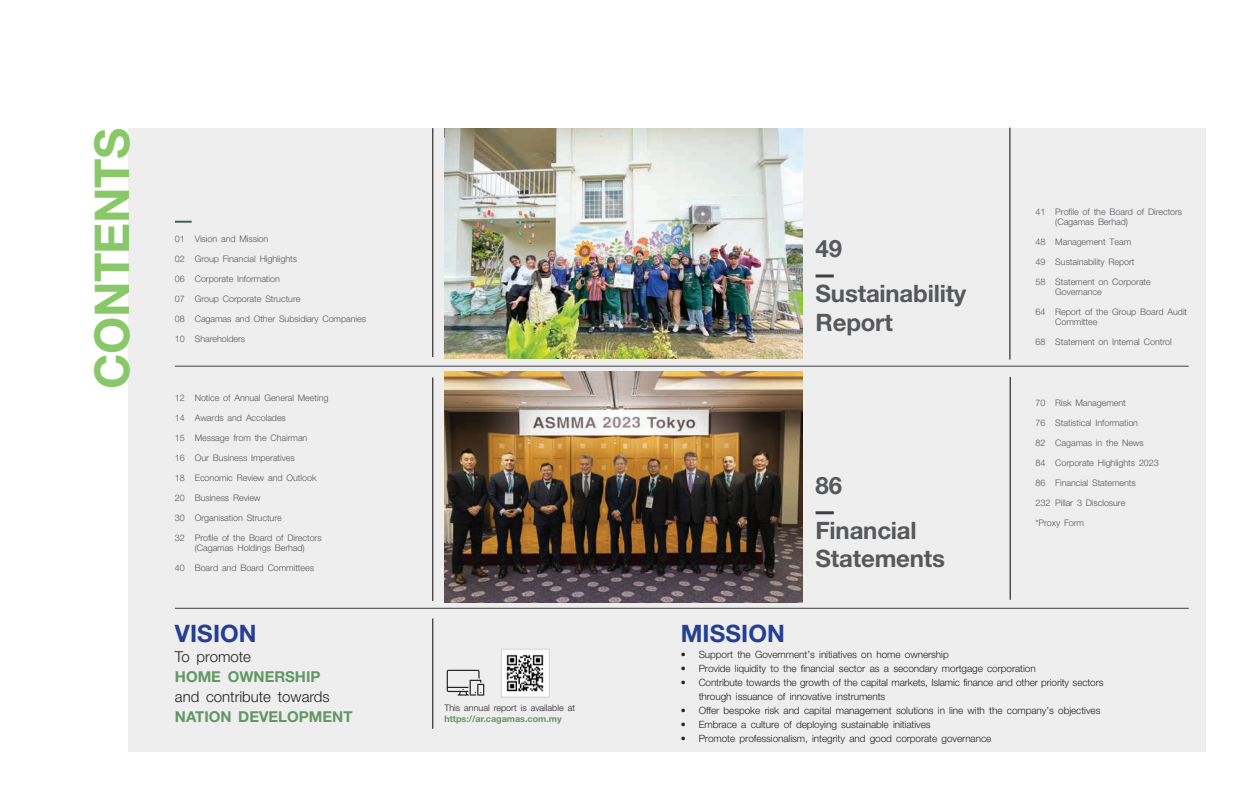
<style>
.page{position:relative;width:1248px;height:794px;background:#fff}
.page>*{position:absolute;margin:0;border:0;box-sizing:border-box;transform-origin:0 0}
.t1{font:700 48px "Helvetica Neue LT Std";letter-spacing:-.015em;color:#89c869}
.CHB23_Body{font:700 24px/28.8px "Helvetica Neue LT Std";letter-spacing:-.01em;color:#57585a}
.t2{font:700 24px "Helvetica Neue LT Std";letter-spacing:.005em;color:#243f93}
.t3{font:700 15px/20px "Helvetica Neue LT Std";color:#639765}
.t4{font:300 10px/14px "Helvetica Neue LT Std";letter-spacing:-.01em;color:#231f20}
.CHB23_Body-2{font:300 9px/10px "Helvetica Neue LT Std";letter-spacing:-.01em;color:#57585a}
.t5{font:300 9px/10.8px "Helvetica Neue LT Std";color:#231f20}
.s1{font-weight:300;color:#231f20}
.s2{font-weight:700;color:#639765}
</style>
<div class="page">
<div style="left:128px;top:128px;width:1077px;height:623px;background:#eeeeef"></div>
<img style="left:444px;top:372px;width:358px;height:230px">
<img style="left:444px;top:128px;width:358px;height:231px">
<svg style="left:175px;top:221px;width:17px;height:2px"></svg>
<hr style="left:175px;top:366px;width:1013px;height:1px;background:#3f3f42">
<hr style="left:175px;top:608px;width:1013px;height:1px;background:#3f3f42">
<hr style="left:432px;top:128px;width:1px;height:229px;background:#040503">
<hr style="left:432px;top:377px;width:1px;height:224px;background:#040503">
<hr style="left:432px;top:618px;width:1px;height:111px;background:#040503">
<hr style="left:815px;top:274px;width:18px;height:3px;background:#3f3f42">
<hr style="left:815px;top:511px;width:18px;height:3px;background:#3f3f42">
<hr style="left:1009px;top:377px;width:1px;height:223px;background:#040503">
<hr style="left:1009px;top:128px;width:1px;height:231px;background:#040503">
<svg style="left:446px;top:670px;width:38px;height:25px"></svg>
<img style="left:503px;top:650px;width:44px;height:45px">
<div style="left:501px;top:648px;width:48px;height:49px;border:1px solid #d1d2d4"></div>
<p class="t1" style="left:82px;top:389px;width:263px;rotate:-90deg">CONTENTS</p>
<p class="CHB23_Body-2" style="left:175px;top:234px;width:95px">01 Vision and Mission</p>
<p class="CHB23_Body-2" style="left:175px;top:254px;width:124px">02 Group Financial Highlights</p>
<p class="CHB23_Body-2" style="left:175px;top:274px;width:106px">06 Corporate Information</p>
<p class="CHB23_Body-2" style="left:175px;top:294px;width:127px">07 Group Corporate Structure</p>
<p class="CHB23_Body-2" style="left:175px;top:314px;width:193px">08 Cagamas and Other Subsidiary Companies</p>
<p class="CHB23_Body-2" style="left:175px;top:334px;width:72px">10 Shareholders</p>
<p class="CHB23_Body-2" style="left:175px;top:393px;width:155px">12 Notice of Annual General Meeting</p>
<p class="CHB23_Body-2" style="left:175px;top:413px;width:113px">14 Awards and Accolades</p>
<p class="CHB23_Body-2" style="left:175px;top:433px;width:134px">15 Message from the Chairman</p>
<p class="CHB23_Body-2" style="left:175px;top:453px;width:121px">16 Our Business Imperatives</p>
<p class="CHB23_Body-2" style="left:175px;top:473px;width:143px">18 Economic Review and Outlook</p>
<p class="CHB23_Body-2" style="left:175px;top:493px;width:87px">20 Business Review</p>
<p class="CHB23_Body-2" style="left:175px;top:513px;width:108px">30 Organisation Structure</p>
<p class="CHB23_Body-2" style="left:175px;top:533px;width:148px;text-align:center">32 Profile of the Board of Directors (Cagamas Holdings Berhad)</p>
<p class="CHB23_Body-2" style="left:175px;top:563px;width:141px">40 Board and Board Committees</p>
<p class="t2" style="left:175px;top:618px;width:83px">VISION</p>
<p class="t3" style="left:175px;top:646px;width:179px"><span class="s1">To promote<br></span>HOME OWNERSHIP<br><span class="s1">and contribute towards<br></span>NATION DEVELOPMENT</p>
<p class="t5" style="left:444px;top:702px;width:132px">This annual report is available at <span class="s2">https://ar.cagamas.com.my</span></p>
<p class="CHB23_Body" style="left:815px;top:233px;width:28px">49</p>
<p class="CHB23_Body" style="left:815px;top:278px;width:152px">Sustainability<br>Report</p>
<p class="CHB23_Body" style="left:815px;top:470px;width:28px">86</p>
<p class="CHB23_Body" style="left:815px;top:515px;width:131px">Financial<br>Statements</p>
<p class="CHB23_Body-2" style="left:1055px;top:207px;width:128px;text-indent:-20px">41 Profile of the Board of Directors (Cagamas Berhad)</p>
<p class="CHB23_Body-2" style="left:1035px;top:237px;width:97px">48 Management Team</p>
<p class="CHB23_Body-2" style="left:1035px;top:257px;width:101px">49 Sustainability Report</p>
<p class="CHB23_Body-2" style="left:1055px;top:277px;width:97px;text-indent:-20px">58 Statement on Corporate<br>Governance</p>
<p class="CHB23_Body-2" style="left:1055px;top:307px;width:133px;text-indent:-20px">64 Report of the Group Board Audit<br>Committee</p>
<p class="CHB23_Body-2" style="left:1035px;top:337px;width:138px">68 Statement on Internal Control</p>
<p class="CHB23_Body-2" style="left:1035px;top:397px;width:92px">70 Risk Management</p>
<p class="CHB23_Body-2" style="left:1035px;top:417px;width:104px">76 Statistical Information</p>
<p class="CHB23_Body-2" style="left:1035px;top:437px;width:110px">82 Cagamas in the News</p>
<p class="CHB23_Body-2" style="left:1035px;top:457px;width:125px">84 Corporate Highlights 2023</p>
<p class="CHB23_Body-2" style="left:1035px;top:477px;width:102px">86 Financial Statements</p>
<p class="CHB23_Body-2" style="left:1035px;top:497px;width:91px">232 Pillar 3 Disclosure</p>
<p class="CHB23_Body-2" style="left:1035px;top:517px;width:50px">*Proxy Form</p>
<p class="t2" style="left:680px;top:618px;width:106px">MISSION</p>
<p class="t4" style="left:680px;top:647px;width:269px">• Support the Government’s initiatives on home ownership</p>
<p class="t4" style="left:680px;top:661px;width:356px">• Provide liquidity to the financial sector as a secondary mortgage corporation</p>
<p class="t4" style="left:698px;top:675px;width:406px;text-indent:-18px">• Contribute towards the growth of the capital markets, Islamic finance and other priority sectors through issuance of innovative instruments</p>
<p class="t4" style="left:680px;top:703px;width:421px">• Offer bespoke risk and capital management solutions in line with the company’s objectives</p>
<p class="t4" style="left:680px;top:717px;width:251px">• Embrace a culture of deploying sustainable initiatives</p>
<p class="t4" style="left:680px;top:731px;width:312px">• Promote professionalism, integrity and good corporate governance</p>
</div>
